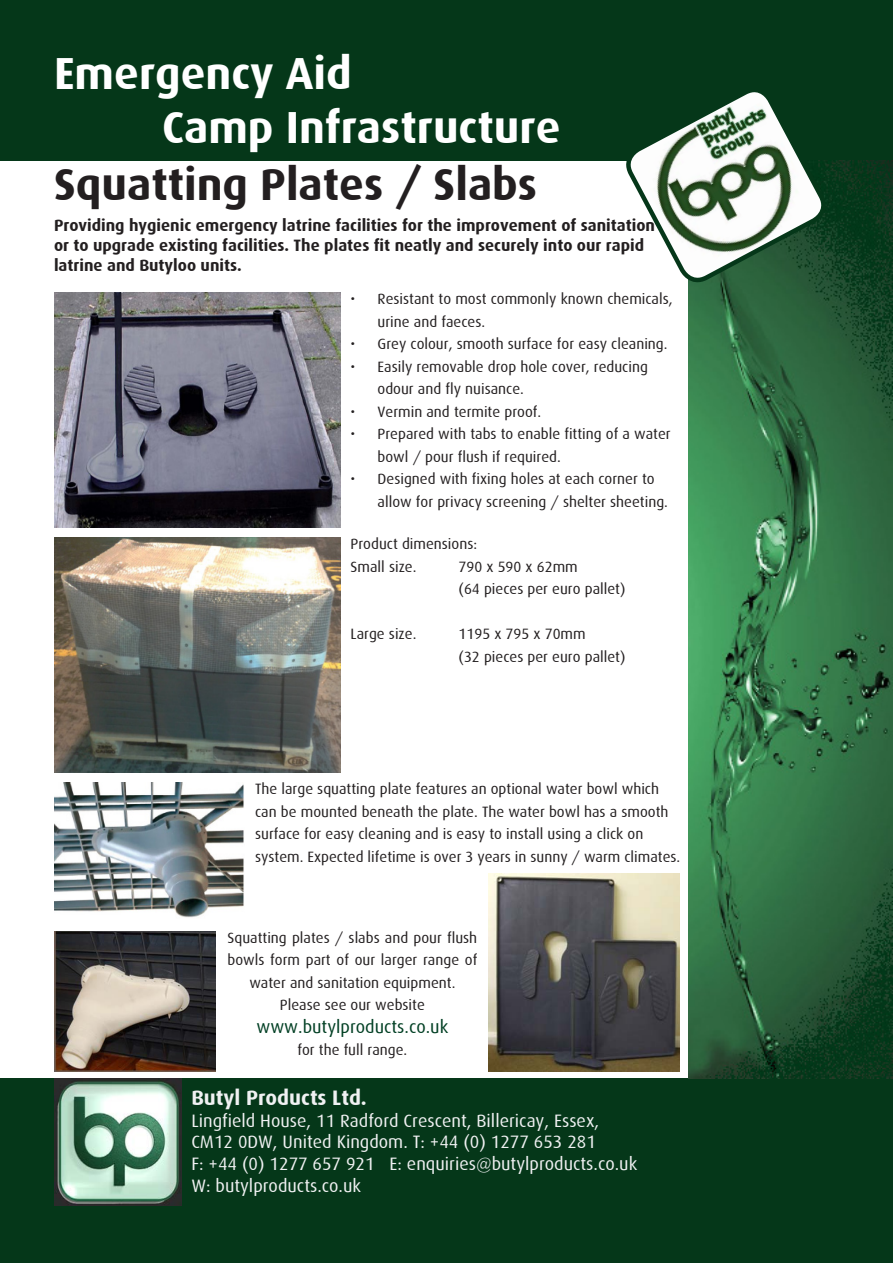
<style>
.page{position:relative;width:893px;height:1263px;background:#fff}
.page>*{position:absolute;margin:0;border:0;box-sizing:border-box;transform-origin:0 0}
.t1{font:700 45px "Dax";color:#fff}
.t2{font:700 45px "Dax";color:#231f20}
.t3{font:700 21px "Dax";color:#f0f1f2}
.t4{font:18px "Dax";color:#f0f1f2}
.t5{font:18px "Dax";color:#003f23}
.t6{font:700 16.5px/19.8px "Dax";color:#231f20}
.t7{font:15px/22.5px "Dax";color:#231f20}
</style>
<div class="page">
<div style="left:0;top:1078px;width:893px;height:185px;background:#053719"></div>
<div style="left:0;top:0;width:893px;height:160px;background:#053719"></div>
<img style="left:689px;top:160px;width:204px;height:918px">
<img style="left:54px;top:1078px;width:128px;height:127px">
<svg style="left:622px;top:92px;width:207px;height:196px"></svg>
<img style="left:54px;top:293px;width:286px;height:234px">
<img style="left:54px;top:538px;width:286px;height:234px">
<img style="left:54px;top:783px;width:190px;height:135px">
<img style="left:488px;top:874px;width:191px;height:197px">
<img style="left:54px;top:931px;width:162px;height:140px">
<p class="t1" style="left:54px;top:48px;width:299px">Emergency Aid</p>
<p class="t1" style="left:162px;top:102px;width:400px">Camp Infrastructure</p>
<p class="t2" style="left:54px;top:159px;width:485px">Squatting Plates / Slabs</p>
<p class="t6" style="left:54px;top:215px;width:603px">Providing hygienic emergency latrine facilities for the improvement of sanitation</p>
<p class="t6" style="left:54px;top:235px;width:592px">or to upgrade existing facilities. The plates fit neatly and securely into our rapid latrine and Butyloo units.</p>
<p class="t7" style="left:378px;top:288px;width:297px;text-indent:-27px">• Resistant to most commonly known chemicals, urine and faeces.</p>
<p class="t7" style="left:351px;top:333px;width:318px">• Grey colour, smooth surface for easy cleaning.</p>
<p class="t7" style="left:378px;top:356px;width:272px;text-indent:-27px">• Easily removable drop hole cover, reducing odour and fly nuisance.</p>
<p class="t7" style="left:351px;top:401px;width:192px">• Vermin and termite proof.</p>
<p class="t7" style="left:378px;top:423px;width:295px;text-indent:-27px">• Prepared with tabs to enable fitting of a water bowl / pour flush if required.</p>
<p class="t7" style="left:378px;top:468px;width:292px;text-indent:-27px">• Designed with fixing holes at each corner to allow for privacy screening / shelter sheeting.</p>
<p class="t7" style="left:351px;top:533px;width:128px">Product dimensions:</p>
<p class="t7" style="left:351px;top:556px;width:67px">Small size.</p>
<p class="t7" style="left:459px;top:556px;width:121px">790 x 590 x 62mm</p>
<p class="t7" style="left:459px;top:578px;width:168px">(64 pieces per euro pallet)</p>
<p class="t7" style="left:351px;top:623px;width:67px">Large size.</p>
<p class="t7" style="left:459px;top:623px;width:129px">1195 x 795 x 70mm</p>
<p class="t7" style="left:459px;top:646px;width:168px">(32 pieces per euro pallet)</p>
<p class="t7" style="left:255px;top:778px;width:415px">The large squatting plate features an optional water bowl which can be mounted beneath the plate. The water bowl has a smooth surface for easy cleaning and is easy to install using a click on</p>
<p class="t7" style="left:255px;top:846px;width:427px">system. Expected lifetime is over 3 years in sunny / warm climates.</p>
<p class="t7" style="left:227px;top:926px;width:251px;text-align:center">Squatting plates / slabs and pour flush bowls form part of our larger range of water and sanitation equipment.</p>
<p class="t7" style="left:280px;top:994px;width:146px">Please see our website</p>
<p class="t5" style="left:257px;top:1017px;width:193px">www.butylproducts.co.uk</p>
<p class="t7" style="left:297px;top:1039px;width:111px">for the full range.</p>
<p class="t3" style="left:191px;top:1086px;width:177px">Butyl Products Ltd.</p>
<p class="t4" style="left:191px;top:1110px;width:409px">Lingfield House, 11 Radford Crescent, Billericay, Essex,</p>
<p class="t4" style="left:191px;top:1132px;width:406px">CM12 0DW, United Kingdom. T: +44 (0) 1277 653 281</p>
<p class="t4" style="left:191px;top:1154px;width:447px">F: +44 (0) 1277 657 921 E: enquiries@butylproducts.co.uk</p>
<p class="t4" style="left:191px;top:1175px;width:171px">W: butylproducts.co.uk</p>
</div>
